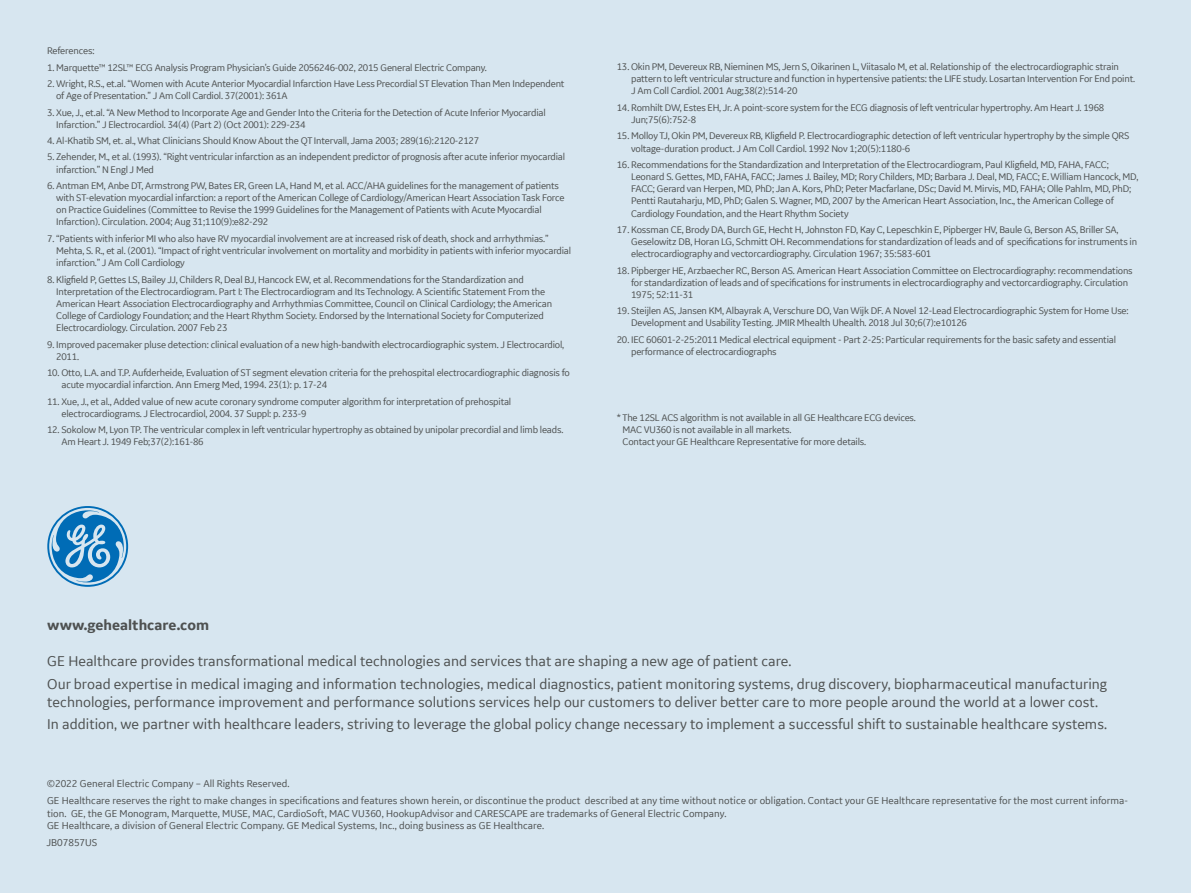
<style>
.page{position:relative;width:1191px;height:893px;background:#d7e6f0}
.page>*{position:absolute;margin:0;border:0;box-sizing:border-box;transform-origin:0 0}
.t1{font:15px/22.2px "GE Inspira Sans";color:#4e5151}
.t2{font:700 15px "GE Inspira Sans";color:#4e5151}
.t3{font:10.5px/12.6px "GE Inspira Sans";color:#4e5151}
.t4{font:10.2px/12.1px "GE Inspira Sans";letter-spacing:-.02em;color:#4e5151}
</style>
<div class="page">
<svg style="left:47px;top:506px;width:81px;height:81px"></svg>
<p class="t4" style="left:47px;top:44px;width:49px">References:</p>
<p class="t4" style="left:47px;top:61px;width:441px">1. Marquette™ 12SL™ ECG Analysis Program Physician’s Guide 2056246-002, 2015 General Electric Company.</p>
<p class="t4" style="left:56px;top:77px;width:510px;text-indent:-9px">2. Wright, R.S., et.al. “Women with Acute Anterior Myocardial Infarction Have Less Precordial ST Elevation Than Men Independent of Age of Presentation.” J Am Coll Cardiol. 37(2001): 361A</p>
<p class="t4" style="left:56px;top:106px;width:491px;text-indent:-9px">3. Xue, J., et.al. “A New Method to Incorporate Age and Gender Into the Criteria for the Detection of Acute Inferior Myocardial<br>Infarction.” J Electrocardiol. 34(4) (Part 2) (Oct 2001): 229-234</p>
<p class="t4" style="left:47px;top:134px;width:433px">4. Al-Khatib SM, et. al., What Clinicians Should Know About the QT Intervall, Jama 2003; 289(16):2120-2127</p>
<p class="t4" style="left:56px;top:151px;width:510px;text-indent:-9px">5. Zehender, M., et al. (1993). “Right ventricular infarction as an independent predictor of prognosis after acute inferior myocardial infarction.” N Engl J Med</p>
<p class="t4" style="left:56px;top:179px;width:510px;text-indent:-9px">6. Antman EM, Anbe DT, Armstrong PW, Bates ER, Green LA, Hand M, et al. ACC/AHA guidelines for the management of patients with ST-elevation myocardial infarction: a report of the American College of Cardiology/American Heart Association Task Force on Practice Guidelines (Committee to Revise the 1999 Guidelines for the Management of Patients with Acute Myocardial Infarction). Circulation. 2004; Aug 31;110(9):e82-292</p>
<p class="t4" style="left:56px;top:232px;width:516px;text-indent:-9px">7. “Patients with inferior MI who also have RV myocardial involvement are at increased risk of death, shock and arrhythmias.”<br>Mehta, S. R., et al. (2001). “Impact of right ventricular involvement on mortality and morbidity in patients with inferior myocardial infarction.” J Am Coll Cardiology</p>
<p class="t4" style="left:56px;top:273px;width:497px;text-indent:-9px">8. Kligfield P, Gettes LS, Bailey JJ, Childers R, Deal BJ, Hancock EW, et al. Recommendations for the Standardization and Interpretation of the Electrocardiogram. Part I: The Electrocardiogram and Its Technology. A Scientific Statement From the American Heart Association Electrocardiography and Arrhythmias Committee, Council on Clinical Cardiology; the American College of Cardiology Foundation; and the Heart Rhythm Society. Endorsed by the International Society for Computerized Electrocardiology. Circulation. 2007 Feb 23</p>
<p class="t4" style="left:56px;top:338px;width:509px;text-indent:-9px">9. Improved pacemaker pluse detection: clinical evaluation of a new high-bandwith electrocardiographic system. J Electrocardiol,<br>2011.</p>
<p class="t4" style="left:61px;top:366px;width:510px;text-indent:-14px">10. Otto, L.A. and T.P. Aufderheide, Evaluation of ST segment elevation criteria for the prehospital electrocardiographic diagnosis fo acute myocardial infarction. Ann Emerg Med, 1994. 23(1): p. 17-24</p>
<p class="t4" style="left:61px;top:395px;width:451px;text-indent:-14px">11. Xue, J., et al., Added value of new acute coronary syndrome computer algorithm for interpretation of prehospital electrocardiograms. J Electrocardiol, 2004. 37 Suppl: p. 233-9</p>
<p class="t4" style="left:61px;top:423px;width:503px;text-indent:-14px">12. Sokolow M, Lyon TP. The ventricular complex in left ventricular hypertrophy as obtained by unipolar precordial and limb leads.<br>Am Heart J. 1949 Feb;37(2):161-86</p>
<p class="t4" style="left:631px;top:60px;width:505px;text-indent:-14px">13. Okin PM, Devereux RB, Nieminen MS, Jern S, Oikarinen L, Viitasalo M, et al. Relationship of the electrocardiographic strain pattern to left ventricular structure and function in hypertensive patients: the LIFE study. Losartan Intervention For End point.<br>J Am Coll Cardiol. 2001 Aug;38(2):514-20</p>
<p class="t4" style="left:631px;top:101px;width:475px;text-indent:-14px">14. Romhilt DW, Estes EH, Jr. A point-score system for the ECG diagnosis of left ventricular hypertrophy. Am Heart J. 1968<br>Jun;75(6):752-8</p>
<p class="t4" style="left:631px;top:130px;width:500px;text-indent:-14px">15. Molloy TJ, Okin PM, Devereux RB, Kligfield P. Electrocardiographic detection of left ventricular hypertrophy by the simple QRS voltage-duration product. J Am Coll Cardiol. 1992 Nov 1;20(5):1180-6</p>
<p class="t4" style="left:631px;top:158px;width:509px;text-indent:-14px">16. Recommendations for the Standardization and Interpretation of the Electrocardiogram, Paul Kligfield, MD, FAHA, FACC; Leonard S. Gettes, MD, FAHA, FACC; James J. Bailey, MD; Rory Childers, MD; Barbara J. Deal, MD, FACC; E. William Hancock, MD, FACC; Gerard van Herpen, MD, PhD; Jan A. Kors, PhD; Peter Macfarlane, DSc; David M. Mirvis, MD, FAHA; Olle Pahlm, MD, PhD; Pentti Rautaharju, MD, PhD; Galen S. Wagner, MD, 2007 by the American Heart Association, Inc., the American College of Cardiology Foundation, and the Heart Rhythm Society</p>
<p class="t4" style="left:631px;top:223px;width:507px;text-indent:-14px">17. Kossman CE, Brody DA, Burch GE, Hecht H, Johnston FD, Kay C, Lepeschkin E, Pipberger HV, Baule G, Berson AS, Briller SA,<br>Geselowitz DB, Horan LG, Schmitt OH. Recommendations for standardization of leads and of specifications for instruments in electrocardiography and vectorcardiography. Circulation 1967; 35:583-601</p>
<p class="t4" style="left:631px;top:264px;width:503px;text-indent:-14px">18. Pipberger HE, Arzbaecher RC, Berson AS. American Heart Association Committee on Electrocardiography: recommendations for standardization of leads and of specifications for instruments in electrocardiography and vectorcardiography. Circulation<br>1975; 52:11-31</p>
<p class="t4" style="left:631px;top:305px;width:499px;text-indent:-14px">19. Steijlen AS, Jansen KM, Albayrak A, Verschure DO, Van Wijk DF. A Novel 12-Lead Electrocardiographic System for Home Use:<br>Development and Usability Testing. JMIR Mhealth Uhealth. 2018 Jul 30;6(7):e10126</p>
<p class="t4" style="left:631px;top:333px;width:486px;text-indent:-14px">20. IEC 60601-2-25:2011 Medical electrical equipment - Part 2-25: Particular requirements for the basic safety and essential performance of electrocardiographs</p>
<p class="t4" style="left:622px;top:411px;width:295px;text-indent:-6px">* The 12SL ACS algorithm is not available in all GE Healthcare ECG devices.<br>MAC VU360 is not available in all markets.<br>Contact your GE Healthcare Representative for more details.</p>
<h1 class="t2" style="left:47px;top:616px;width:163px">www.gehealthcare.com</h1>
<p class="t1" style="left:47px;top:650px;width:1061px">GE Healthcare provides transformational medical technologies and services that are shaping a new age of patient care.<br>Our broad expertise in medical imaging and information technologies, medical diagnostics, patient monitoring systems, drug discovery, biopharmaceutical manufacturing</p>
<p class="t1" style="left:47px;top:690px;width:1061px">technologies, performance improvement and performance solutions services help our customers to deliver better care to more people around the world at a lower cost.<br>In addition, we partner with healthcare leaders, striving to leverage the global policy change necessary to implement a successful shift to sustainable healthcare systems.</p>
<p class="t3" style="left:47px;top:777px;width:244px">©2022 General Electric Company – All Rights Reserved.</p>
<p class="t3" style="left:47px;top:794px;width:1082px">GE Healthcare reserves the right to make changes in specifications and features shown herein, or discontinue the product described at any time without notice or obligation. Contact your GE Healthcare representative for the most current informa&shy;tion. GE, the GE Monogram, Marquette, MUSE, MAC, CardioSoft, MAC VU360, HookupAdvisor and CARESCAPE are trademarks of General Electric Company.<br>GE Healthcare, a division of General Electric Company. GE Medical Systems, Inc., doing business as GE Healthcare.</p>
<p class="t3" style="left:47px;top:836px;width:52px">JB07857US</p>
</div>
